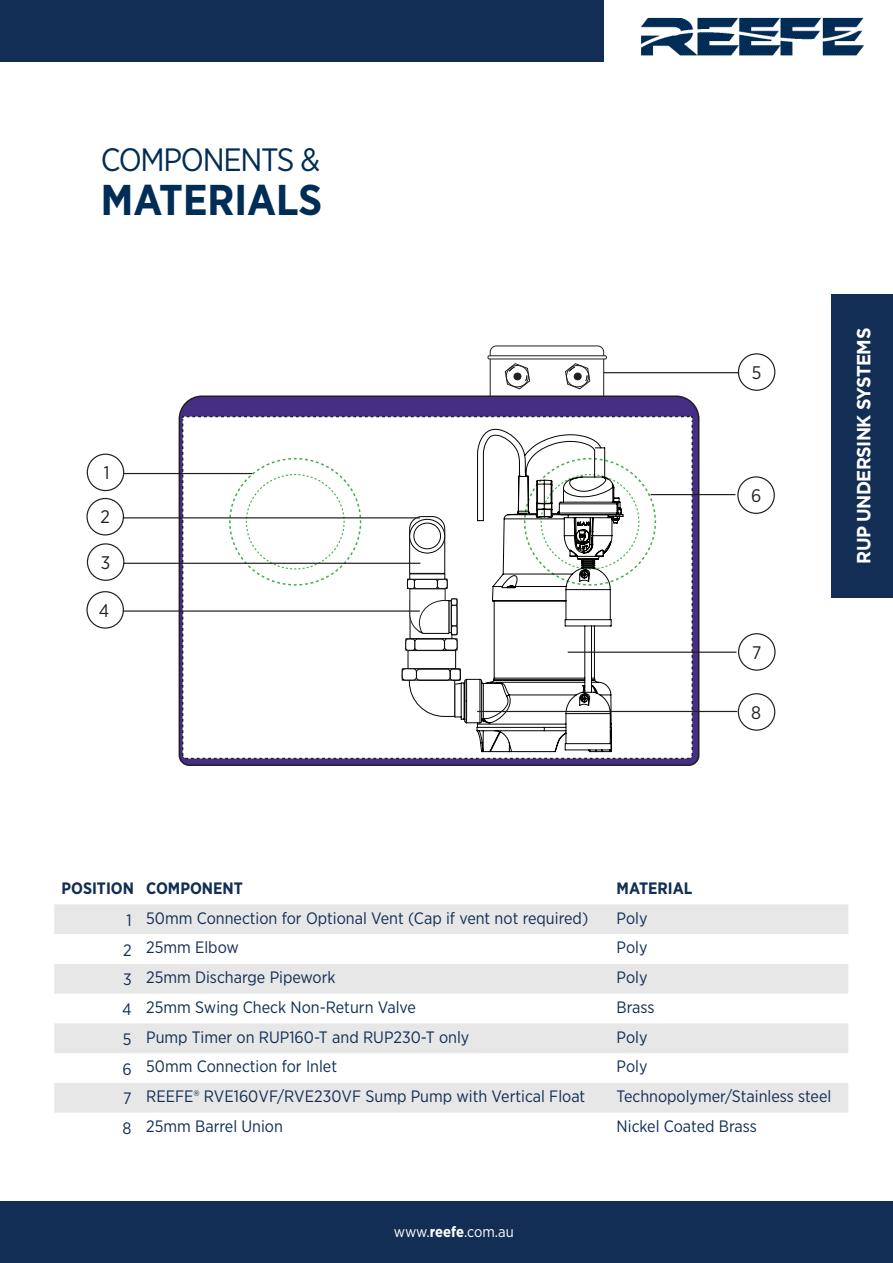
<style>
.page{position:relative;width:893px;height:1263px;background:#fff}
.page>*{position:absolute;margin:0;border:0;box-sizing:border-box;transform-origin:0 0}
.t1{font:700 43.05px "Gotham Narrow";color:#002d56}
.t2{font:32.25px "Gotham Narrow";letter-spacing:-.04em;color:#002d56}
.t3{font:700 19.05px "Gotham";letter-spacing:-.03em;color:#fff;scale:.94 1}
.t4{font:18.15px "Gotham Narrow";color:#231f20}
.t5{font:16.5px "Gotham Narrow";color:#122e54}
.t6{font:700 16.5px "Gotham Narrow";color:#122e54}
.t7{font:15px "Gotham Narrow";letter-spacing:-.015em;color:#fff}
.s1{font-weight:700}
</style>
<div class="page">
<div style="left:0;top:1201px;width:893px;height:62px;background:#122e54"></div>
<div style="left:831px;top:294px;width:62px;height:304px;background:#122e54"></div>
<svg style="left:504px;top:363px;width:26px;height:27px"></svg>
<svg style="left:565px;top:363px;width:26px;height:27px"></svg>
<div style="left:490px;top:346px;width:114px;height:56px;border:1px solid #231f20;border-radius:6px"></div>
<div style="left:488px;top:355px;width:119px;height:4px;border:1px solid #231f20"></div>
<div style="left:0;top:0;width:604px;height:61px;background:#122e54"></div>
<img style="left:641px;top:17px;width:223px;height:39px">
<div style="left:54px;top:904px;width:794px;height:30px;background:#e7e7e7"></div>
<svg style="left:54px;top:964px;width:794px;height:149px;fill:#e7e7e7"></svg>
<svg style="left:178px;top:395px;width:522px;height:371px;background:#49377c"></svg>
<svg style="left:181px;top:751px;width:513px;height:9px"></svg>
<svg style="left:181px;top:415px;width:513px;height:336px"></svg>
<hr style="left:568px;top:652px;width:168px;height:1px;background:#231f20">
<div style="left:737px;top:476px;width:38px;height:38px;border:1px solid #231f20;border-radius:50%"></div>
<hr style="left:477px;top:711px;width:260px;height:1px;background:#231f20">
<div style="left:738px;top:633px;width:38px;height:38px;border:1px solid #231f20;border-radius:50%"></div>
<hr style="left:123px;top:610px;width:297px;height:2px;background:#231f20">
<div style="left:86px;top:591px;width:38px;height:38px;border:1px solid #231f20;border-radius:50%"></div>
<hr style="left:123px;top:563px;width:297px;height:1px;background:#231f20">
<div style="left:87px;top:543px;width:37px;height:38px;border:1px solid #231f20;border-radius:50%"></div>
<hr style="left:123px;top:517px;width:297px;height:1px;background:#231f20">
<div style="left:86px;top:498px;width:38px;height:37px;border:1px solid #231f20;border-radius:50%"></div>
<hr style="left:123px;top:473px;width:129px;height:1px;background:#231f20">
<div style="left:87px;top:454px;width:37px;height:37px;border:1px solid #231f20;border-radius:50%"></div>
<hr style="left:651px;top:494px;width:84px;height:1px;background:#231f20">
<div style="left:738px;top:353px;width:37px;height:38px;border:1px solid #231f20;border-radius:50%"></div>
<hr style="left:604px;top:372px;width:135px;height:1px;background:#231f20">
<div style="left:738px;top:693px;width:37px;height:38px;border:1px solid #231f20;border-radius:50%"></div>
<p class="t2" style="left:101px;top:140px;width:221px">COMPONENTS &amp;</p>
<p class="t1" style="left:101px;top:172px;width:223px">MATERIALS</p>
<p class="t4" style="left:104px;top:461px;width:7px">1</p>
<p class="t4" style="left:100px;top:506px;width:11px">2</p>
<p class="t4" style="left:101px;top:551px;width:11px">3</p>
<p class="t4" style="left:99px;top:599px;width:12px">4</p>
<p class="t4" style="left:752px;top:361px;width:11px">5</p>
<p class="t4" style="left:751px;top:484px;width:12px">6</p>
<p class="t4" style="left:752px;top:641px;width:11px">7</p>
<p class="t4" style="left:751px;top:701px;width:11px">8</p>
<p class="t3" style="left:853px;top:564px;width:252px;rotate:-90deg">RUP UNDERSINK SYSTEMS</p>
<p class="t6" style="left:62px;top:877px;width:74px">POSITION</p>
<p class="t6" style="left:146px;top:877px;width:98px">COMPONENT</p>
<p class="t6" style="left:617px;top:877px;width:77px">MATERIAL</p>
<p class="t5" style="left:126px;top:910px;width:7px">1</p>
<p class="t5" style="left:146px;top:907px;width:444px">50mm Connection for Optional Vent (Cap if vent not required)</p>
<p class="t5" style="left:617px;top:907px;width:32px">Poly</p>
<p class="t5" style="left:123px;top:939px;width:10px">2</p>
<p class="t5" style="left:146px;top:937px;width:94px">25mm Elbow</p>
<p class="t5" style="left:617px;top:937px;width:32px">Poly</p>
<p class="t5" style="left:123px;top:969px;width:10px">3</p>
<p class="t5" style="left:146px;top:967px;width:191px">25mm Discharge Pipework</p>
<p class="t5" style="left:617px;top:967px;width:32px">Poly</p>
<p class="t5" style="left:122px;top:999px;width:11px">4</p>
<p class="t5" style="left:146px;top:997px;width:271px">25mm Swing Check Non-Return Valve</p>
<p class="t5" style="left:617px;top:997px;width:39px">Brass</p>
<p class="t5" style="left:123px;top:1029px;width:10px">5</p>
<p class="t5" style="left:146px;top:1026px;width:325px">Pump Timer on RUP160-T and RUP230-T only</p>
<p class="t5" style="left:617px;top:1026px;width:32px">Poly</p>
<p class="t5" style="left:122px;top:1059px;width:11px">6</p>
<p class="t5" style="left:146px;top:1056px;width:192px">50mm Connection for Inlet</p>
<p class="t5" style="left:617px;top:1056px;width:32px">Poly</p>
<p class="t5" style="left:123px;top:1088px;width:10px">7</p>
<p class="t5" style="left:146px;top:1086px;width:441px">REEFE® RVE160VF/RVE230VF Sump Pump with Vertical Float</p>
<p class="t5" style="left:617px;top:1086px;width:216px">Technopolymer/Stainless steel</p>
<p class="t5" style="left:123px;top:1118px;width:10px">8</p>
<p class="t5" style="left:146px;top:1116px;width:138px">25mm Barrel Union</p>
<p class="t5" style="left:617px;top:1116px;width:142px">Nickel Coated Brass</p>
<p class="t7" style="left:394px;top:1223px;width:121px">www.<span class="s1">reefe</span>.com.au</p>
</div>
